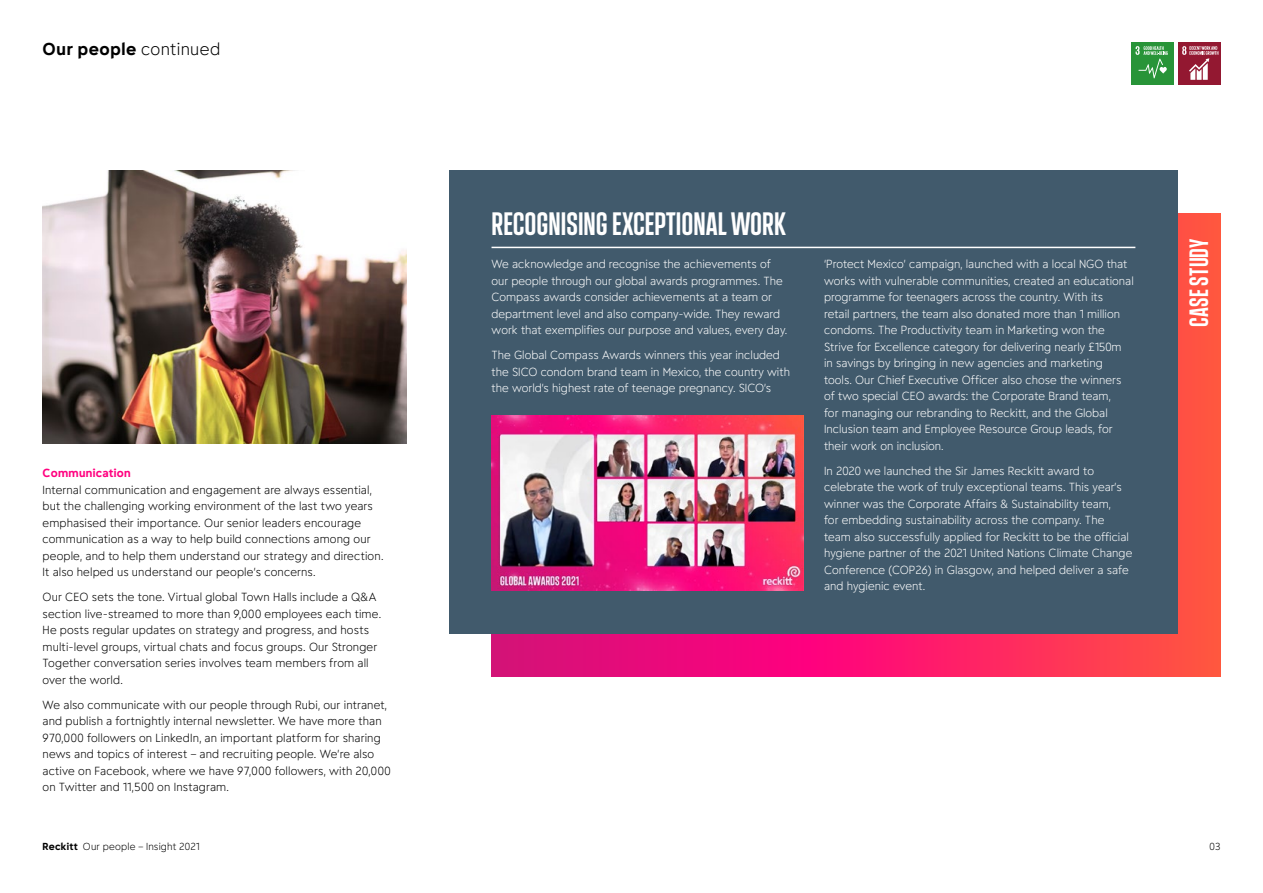
<style>
.page{position:relative;width:1263px;height:893px;background:#fff}
.page>*{position:absolute;margin:0;border:0;box-sizing:border-box;transform-origin:0 0}
.CaseStudy_Heading{font:33px "Energy Display";color:#fff}
.t1{font:27px "Energy Display";letter-spacing:.005em;color:#fff}
.t2{font:700 16.5px "Energy";letter-spacing:.035em;color:#000}
.BodyText__7_5pt{font:300 11.25px/16.5px "Energy";color:#fff}
.BodyText{font:300 11.25px/16.5px "Energy";letter-spacing:.01em;color:#000}
.SubheadLevel2{font:700 11.25px "Energy";letter-spacing:.025em;color:#ff007f}
.t3{font:300 9.75px "Energy";letter-spacing:.02em;color:#000}
.s1{font-weight:300}
.s2{font-weight:700}
</style>
<div class="page">
<img style="left:43px;top:170px;width:364px;height:274px">
<div style="left:1131px;top:43px;width:42px;height:42px;background:#289438"></div>
<svg style="left:1135px;top:46px;width:33px;height:32px"></svg>
<div style="left:1178px;top:43px;width:42px;height:42px;background:#931831"></div>
<svg style="left:1182px;top:46px;width:36px;height:34px"></svg>
<svg style="left:491px;top:214px;width:729px;height:463px;background:#f6305c"></svg>
<div style="left:449px;top:170px;width:729px;height:463px;background:#415a6c"></div>
<hr style="left:491px;top:247px;width:644px;height:1px;background:#fff">
<img style="left:491px;top:415px;width:312px;height:176px">
<h3 class="t2" style="left:43px;top:38px;width:179px">Our people <span class="s1">continued</span></h3>
<h4 class="SubheadLevel2" style="left:43px;top:466px;width:90px">Communication</h4>
<p class="BodyText" style="left:43px;top:481px;width:342px">Internal communication and engagement are always essential, but the challenging working environment of the last two years emphasised their importance. Our senior leaders encourage communication as a way to help build connections among our people, and to help them understand our strategy and direction.<br>It also helped us understand our people’s concerns.</p>
<p class="BodyText" style="left:43px;top:589px;width:340px">Our CEO sets the tone. Virtual global Town Halls include a Q&amp;A section live-streamed to more than 9,000 employees each time.<br>He posts regular updates on strategy and progress, and hosts multi-level groups, virtual chats and focus groups. Our Stronger Together conversation series involves team members from all over the world.</p>
<p class="BodyText" style="left:43px;top:696px;width:350px">We also communicate with our people through Rubi, our intranet, and publish a fortnightly internal newsletter. We have more than 970,000 followers on LinkedIn, an important platform for sharing news and topics of interest – and recruiting people. We’re also active on Facebook, where we have 97,000 followers, with 20,000 on Twitter and 11,500 on Instagram.</p>
<p class="CaseStudy_Heading" style="left:491px;top:201px;width:296px">RECOGNISING EXCEPTIONAL WORK</p>
<p class="BodyText__7_5pt" style="left:491px;top:256px;width:297px">We acknowledge and recognise the achievements of our people through our global awards programmes. The Compass awards consider achievements at a team or department level and also company-wide. They reward work that exemplifies our purpose and values, every day.</p>
<p class="BodyText__7_5pt" style="left:491px;top:347px;width:300px">The Global Compass Awards winners this year included the SICO condom brand team in Mexico, the country with the world’s highest rate of teenage pregnancy. SICO’s</p>
<p class="BodyText__7_5pt" style="left:824px;top:256px;width:311px">‘Protect Mexico’ campaign, launched with a local NGO that works with vulnerable communities, created an educational programme for teenagers across the country. With its<br>retail partners, the team also donated more than 1 million condoms. The Productivity team in Marketing won the Strive for Excellence category for delivering nearly £150m<br>in savings by bringing in new agencies and marketing<br>tools. Our Chief Executive Officer also chose the winners of two special CEO awards: the Corporate Brand team,<br>for managing our rebranding to Reckitt, and the Global Inclusion team and Employee Resource Group leads, for their work on inclusion.</p>
<p class="BodyText__7_5pt" style="left:824px;top:462px;width:310px">In 2020 we launched the Sir James Reckitt award to celebrate the work of truly exceptional teams. This year’s winner was the Corporate Affairs &amp; Sustainability team,<br>for embedding sustainability across the company. The team also successfully applied for Reckitt to be the official hygiene partner of the 2021 United Nations Climate Change Conference (COP26) in Glasgow, and helped deliver a safe and hygienic event.</p>
<p class="t1" style="left:1180px;top:327px;width:90px;rotate:-90deg">CASE STUDY</p>
<p class="t3" style="left:43px;top:841px;width:159px"><span class="s2">Reckitt</span> Our people – Insight 2021</p>
<p class="t3" style="left:1209px;top:841px;width:12px">03</p>
</div>
